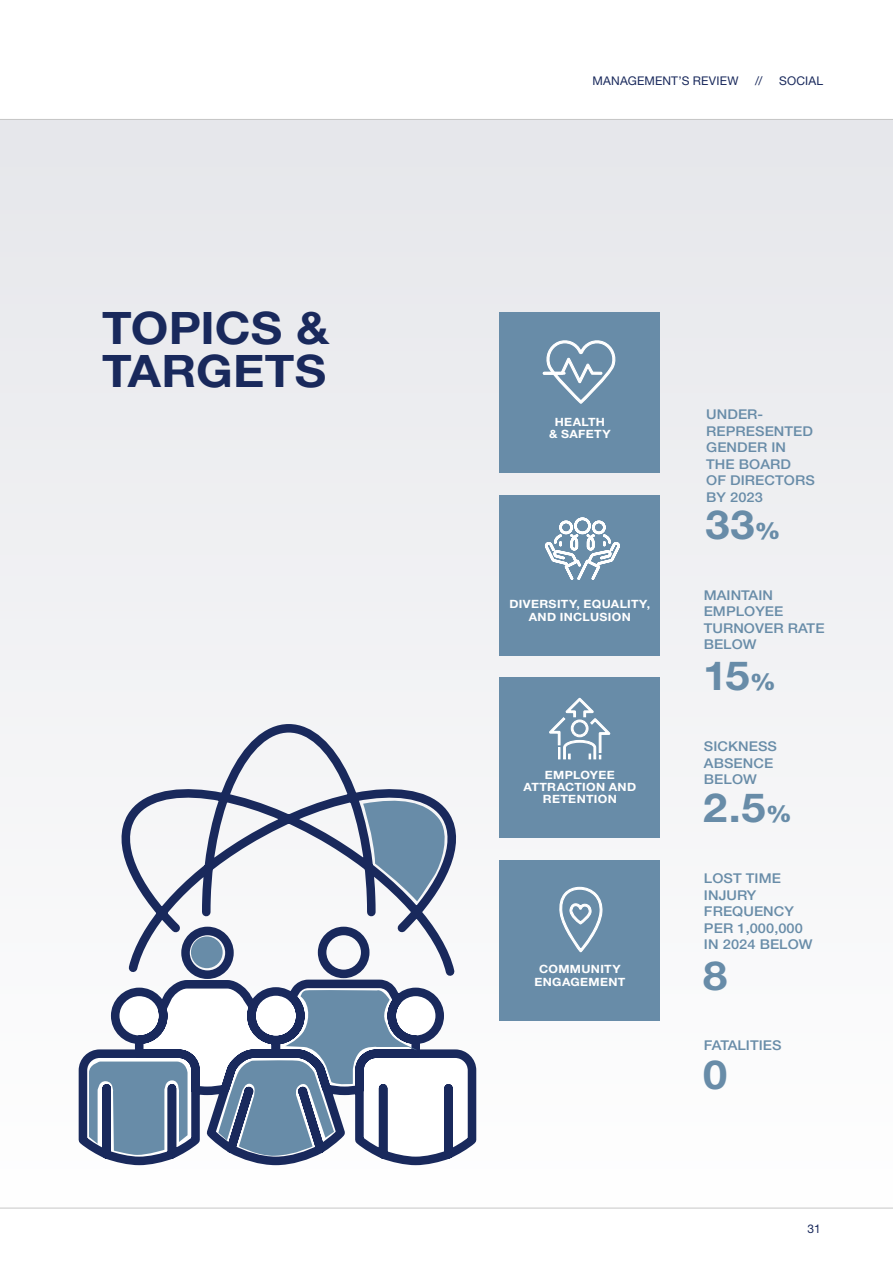
<style>
.page{position:relative;width:893px;height:1263px;background:#fff}
.page>*{position:absolute;margin:0;border:0;box-sizing:border-box;transform-origin:0 0}
.t1{font:700 44.85px/42.6px "Helvetica Neue LT Pro";color:#19295c;scale:1.08 1}
.t2{font:700 40.2px "Helvetica Neue LT Std";color:#688ca8;scale:1.08 1}
.t3{font:500 13.5px/16.5px "Helvetica Neue LT Std";letter-spacing:.005em;color:#688ca8;scale:1.08 1}
.t4{font:12px "Helvetica Neue LT Std";letter-spacing:.015em;color:#19295c}
.t5{font:700 11.4px/12.3px "Helvetica Neue LT Std";letter-spacing:.025em;color:#fff;text-align:center;scale:1.08 1}
.s1{font-weight:900;font-size:23.25px}
</style>
<div class="page">
<div style="left:0;top:120px;width:893px;height:1087px;background:linear-gradient(to bottom,#e6e7eb,#fefefe)"></div>
<svg style="left:115px;top:720px;width:347px;height:255px"></svg>
<svg style="left:74px;top:975px;width:407px;height:194px"></svg>
<svg style="left:89px;top:922px;width:338px;height:234px"></svg>
<div style="left:191px;top:936px;width:32px;height:32px;background:#688ca8;border-radius:50%"></div>
<svg style="left:363px;top:797px;width:88px;height:104px;background:#718aa6"></svg>
<div style="left:500px;top:312px;width:160px;height:161px;background:#688ca8"></div>
<div style="left:500px;top:495px;width:160px;height:160px;background:#688ca8"></div>
<div style="left:500px;top:678px;width:160px;height:160px;background:#688ca8"></div>
<div style="left:500px;top:860px;width:160px;height:160px;background:#688ca8"></div>
<svg style="left:542px;top:340px;width:74px;height:64px"></svg>
<svg style="left:544px;top:517px;width:76px;height:63px"></svg>
<svg style="left:549px;top:697px;width:62px;height:63px"></svg>
<svg style="left:559px;top:886px;width:43px;height:67px"></svg>
<hr style="left:0;top:119px;width:893px;height:1px;background:#c6c6c6">
<hr style="left:0;top:1208px;width:893px;height:1px;background:#c6c6c6">
<h1 class="t1" style="left:102px;top:306px;width:212px">TOPICS &amp;<br>TARGETS</h1>
<p class="t4" style="left:592px;top:74px;width:147px">MANAGEMENT’S REVIEW</p>
<p class="t4" style="left:755px;top:74px;width:9px">//</p>
<p class="t4" style="left:779px;top:74px;width:45px">SOCIAL</p>
<p class="t5" style="left:549px;top:415px;width:58px">HEALTH &amp; SAFETY</p>
<p class="t5" style="left:509px;top:598px;width:132px">DIVERSITY, EQUALITY,<br>AND INCLUSION</p>
<p class="t5" style="left:523px;top:768px;width:106px">EMPLOYEE<br>ATTRACTION AND<br>RETENTION</p>
<p class="t5" style="left:534px;top:963px;width:86px">COMMUNITY<br>ENGAGEMENT</p>
<p class="t3" style="left:706px;top:406px;width:102px">UNDER-<br>REPRESENTED<br>GENDER IN<br>THE BOARD<br>OF DIRECTORS<br>BY 2023</p>
<h2 class="t2" style="left:705px;top:500px;width:71px">33<span class="s1">%</span></h2>
<p class="t3" style="left:704px;top:586px;width:113px">MAINTAIN<br>EMPLOYEE<br>TURNOVER RATE<br>BELOW</p>
<h2 class="t2" style="left:703px;top:651px;width:69px">15<span class="s1">%</span></h2>
<p class="t3" style="left:704px;top:738px;width:69px">SICKNESS<br>ABSENCE<br>BELOW</p>
<h2 class="t2" style="left:703px;top:783px;width:84px">2.5<span class="s1">%</span></h2>
<p class="t3" style="left:704px;top:870px;width:102px">LOST TIME<br>INJURY<br>FREQUENCY<br>PER 1,000,000<br>IN 2024 BELOW</p>
<h2 class="t2" style="left:703px;top:950px;width:24px">8</h2>
<p class="t3" style="left:704px;top:1037px;width:73px">FATALITIES</p>
<h2 class="t2" style="left:703px;top:1049px;width:24px">0</h2>
<p class="t4" style="left:808px;top:1222px;width:15px">31</p>
</div>
